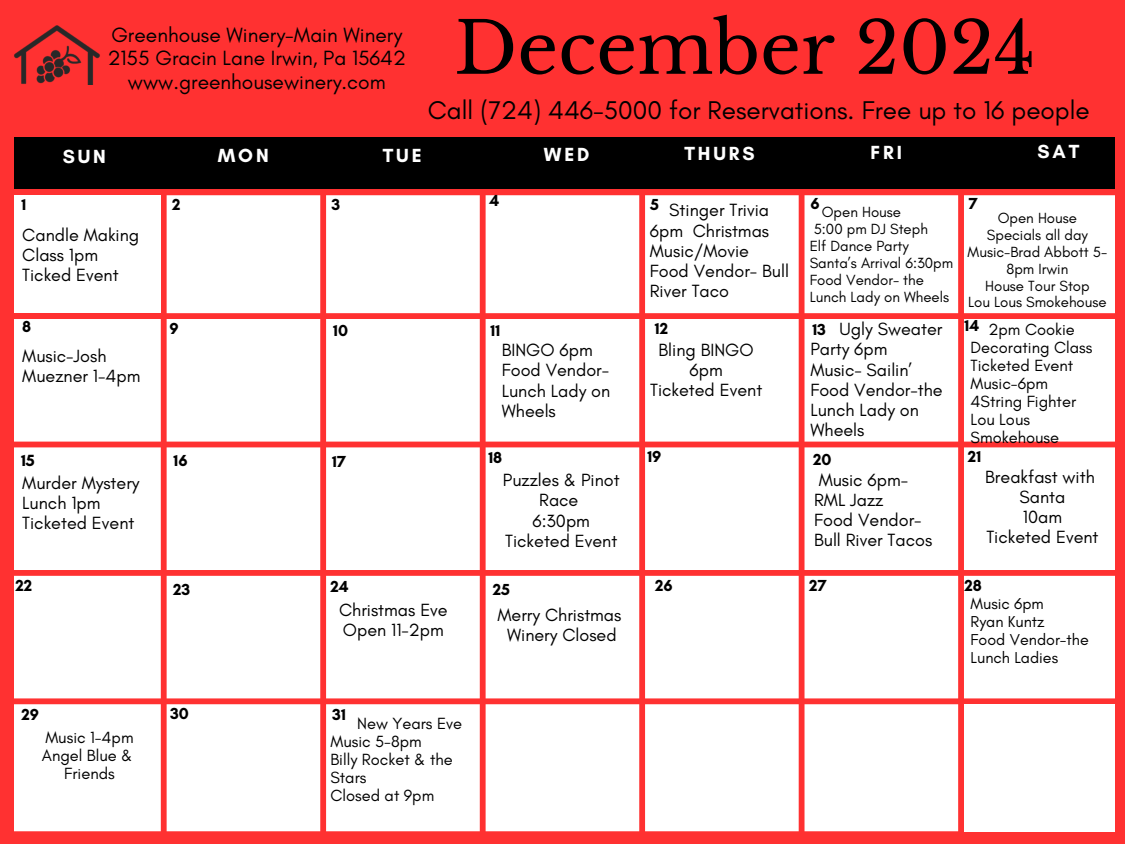
<style>
.page{position:relative;width:1125px;height:844px;background:#ff3131}
.page>*{position:absolute;margin:0;border:0;box-sizing:border-box;transform-origin:0 0}
.t1{font:71.25px "Libre Baskerville";color:#000}
.t2{font:26.1px "Glacial Indifference";color:#000}
.t3{font:21px/23.7px "Glacial Indifference";color:#000;text-align:center}
.t4{font:700 19.35px "Glacial Indifference";letter-spacing:.15em;color:#fff}
.t5{font:18px/20.2px "Glacial Indifference";color:#000}
.t6{font:16.5px/18px "Glacial Indifference";color:#000}
.t7{font:700 16.5px "Glacial Indifference";color:#000}
.t8{font:700 16.2px "Glacial Indifference";color:#000}
.t9{font:16.05px "Glacial Indifference";color:#000}
.t10{font:15px/16.8px "Glacial Indifference";color:#000;text-align:center}
</style>
<div class="page">
<div style="left:15px;top:195px;width:146px;height:118px;background:#fff"></div>
<div style="left:15px;top:319px;width:146px;height:122px;background:#fff"></div>
<div style="left:15px;top:447px;width:146px;height:123px;background:#fff"></div>
<div style="left:15px;top:576px;width:146px;height:122px;background:#fff"></div>
<div style="left:15px;top:704px;width:146px;height:127px;background:#fff"></div>
<div style="left:167px;top:195px;width:153px;height:118px;background:#fff"></div>
<div style="left:167px;top:319px;width:153px;height:122px;background:#fff"></div>
<div style="left:167px;top:447px;width:153px;height:123px;background:#fff"></div>
<div style="left:167px;top:576px;width:153px;height:122px;background:#fff"></div>
<div style="left:167px;top:704px;width:153px;height:127px;background:#fff"></div>
<div style="left:326px;top:195px;width:154px;height:118px;background:#fff"></div>
<div style="left:326px;top:319px;width:154px;height:122px;background:#fff"></div>
<div style="left:326px;top:447px;width:154px;height:123px;background:#fff"></div>
<div style="left:326px;top:576px;width:154px;height:122px;background:#fff"></div>
<div style="left:326px;top:704px;width:154px;height:127px;background:#fff"></div>
<div style="left:486px;top:195px;width:153px;height:118px;background:#fff"></div>
<div style="left:486px;top:319px;width:153px;height:122px;background:#fff"></div>
<div style="left:486px;top:447px;width:153px;height:123px;background:#fff"></div>
<div style="left:486px;top:576px;width:153px;height:122px;background:#fff"></div>
<div style="left:486px;top:704px;width:153px;height:127px;background:#fff"></div>
<div style="left:645px;top:195px;width:154px;height:118px;background:#fff"></div>
<div style="left:645px;top:319px;width:154px;height:122px;background:#fff"></div>
<div style="left:645px;top:447px;width:154px;height:123px;background:#fff"></div>
<div style="left:645px;top:576px;width:154px;height:122px;background:#fff"></div>
<div style="left:645px;top:704px;width:154px;height:127px;background:#fff"></div>
<div style="left:805px;top:195px;width:153px;height:118px;background:#fff"></div>
<div style="left:805px;top:319px;width:153px;height:122px;background:#fff"></div>
<div style="left:805px;top:447px;width:153px;height:123px;background:#fff"></div>
<div style="left:805px;top:576px;width:153px;height:122px;background:#fff"></div>
<div style="left:805px;top:704px;width:153px;height:127px;background:#fff"></div>
<div style="left:964px;top:195px;width:151px;height:118px;background:#fff"></div>
<div style="left:964px;top:319px;width:151px;height:122px;background:#fff"></div>
<div style="left:964px;top:447px;width:151px;height:123px;background:#fff"></div>
<div style="left:964px;top:576px;width:151px;height:122px;background:#fff"></div>
<div style="left:964px;top:704px;width:151px;height:127px;background:#fff"></div>
<div style="left:15px;top:137px;width:1100px;height:52px;background:#000"></div>
<img style="left:14px;top:25px;width:86px;height:60px">
<h2 class="t3" style="left:108px;top:23px;width:300px">Greenhouse Winery-Main Winery<br>2155 Gracin Lane Irwin, Pa 15642 www.greenhousewinery.com</h2>
<p class="t1" style="left:454px;top:5px;width:583px">December 2024</p>
<h4 class="t2" style="left:428px;top:94px;width:663px">Call (724) 446-5000 for Reservations. Free up to 16 people</h4>
<p class="t4" style="left:63px;top:145px;width:45px">SUN</p>
<h3 class="t4" style="left:218px;top:144px;width:53px">MON</h3>
<h3 class="t4" style="left:383px;top:143px;width:40px">TUE</h3>
<h3 class="t4" style="left:544px;top:142px;width:47px">WED</h3>
<h3 class="t4" style="left:684px;top:141px;width:72px">THURS</h3>
<h3 class="t4" style="left:871px;top:141px;width:33px">FRI</h3>
<h3 class="t4" style="left:1038px;top:140px;width:43px">SAT</h3>
<h3 class="t8" style="left:22px;top:195px;width:6px">1</h3>
<p class="t8" style="left:172px;top:195px;width:10px">2</p>
<h5 class="t8" style="left:332px;top:195px;width:10px">3</h5>
<p class="t8" style="left:489px;top:191px;width:11px">4</p>
<p class="t8" style="left:650px;top:195px;width:10px">5</p>
<h5 class="t8" style="left:810px;top:193px;width:11px">6</h5>
<p class="t8" style="left:969px;top:193px;width:10px">7</p>
<p class="t5" style="left:650px;top:200px;width:141px;text-indent:19px">Stinger Trivia<br>6pm Christmas<br>Music/Movie<br>Food Vendor- Bull<br>River Taco</p>
<h5 class="t10" style="left:822px;top:204px;width:81px">Open House</h5>
<p class="t10" style="left:814px;top:220px;width:116px">5:00 pm DJ Steph</p>
<h5 class="t10" style="left:810px;top:237px;width:101px">Elf Dance Party</h5>
<p class="t10" style="left:810px;top:254px;width:145px">Santa’s Arrival 6:30pm</p>
<h5 class="t10" style="left:810px;top:271px;width:116px">Food Vendor- the</h5>
<p class="t10" style="left:810px;top:288px;width:141px">Lunch Lady on Wheels</p>
<p class="t10" style="left:998px;top:209px;width:81px">Open House</p>
<p class="t10" style="left:987px;top:226px;width:103px">Specials all day</p>
<p class="t10" style="left:968px;top:243px;width:141px">Music-Brad Abbott 5-<br>8pm Irwin</p>
<p class="t10" style="left:985px;top:277px;width:106px">House Tour Stop</p>
<p class="t10" style="left:968px;top:294px;width:140px">Lou Lous Smokehouse</p>
<p class="t5" style="left:22px;top:224px;width:119px">Candle Making<br>Class 1pm<br>Ticked Event</p>
<p class="t8" style="left:22px;top:316px;width:11px">8</p>
<p class="t8" style="left:169px;top:318px;width:11px">9</p>
<p class="t8" style="left:655px;top:318px;width:15px">12</p>
<p class="t5" style="left:810px;top:319px;width:134px;text-indent:29px">Ugly Sweater<br>Party 6pm<br>Music- Sailin’<br>Food Vendor-the<br>Lunch Lady on<br>Wheels</p>
<h5 class="t8" style="left:333px;top:320px;width:16px">10</h5>
<p class="t8" style="left:491px;top:320px;width:11px">11</p>
<p class="t8" style="left:812px;top:320px;width:15px">13</p>
<p class="t5" style="left:650px;top:339px;width:114px;text-align:center">Bling BINGO<br>6pm<br>Ticketed Event</p>
<h5 class="t5" style="left:502px;top:340px;width:110px">BINGO 6pm<br>Food Vendor-<br>Lunch Lady on<br>Wheels</h5>
<p class="t5" style="left:22px;top:345px;width:120px">Music-Josh<br>Muezner 1-4pm</p>
<h5 class="t8" style="left:965px;top:316px;width:16px">14</h5>
<p class="t6" style="left:971px;top:320px;width:123px;text-indent:18px">2pm Cookie<br>Decorating Class<br>Ticketed Event<br>Music-6pm<br>4String Fighter<br>Lou Lous</p>
<h5 class="t6" style="left:971px;top:428px;width:90px">Smokehouse</h5>
<p class="t7" style="left:21px;top:450px;width:15px">15</p>
<p class="t5" style="left:22px;top:472px;width:119px">Murder Mystery<br>Lunch 1pm<br>Ticketed Event</p>
<p class="t8" style="left:332px;top:451px;width:15px">17</p>
<p class="t8" style="left:488px;top:448px;width:15px">18</p>
<h5 class="t8" style="left:647px;top:447px;width:16px">19</h5>
<p class="t8" style="left:968px;top:447px;width:15px">21</p>
<h5 class="t8" style="left:174px;top:450px;width:16px">16</h5>
<p class="t8" style="left:813px;top:450px;width:20px">20</p>
<p class="t5" style="left:503px;top:470px;width:118px;text-align:center">Puzzles &amp; Pinot<br>Race<br>6:30pm<br>Ticketed Event</p>
<p class="t5" style="left:814px;top:469px;width:120px">Music 6pm-<br>RML Jazz<br>Food Vendor-<br>Bull River Tacos</p>
<h5 class="t5" style="left:985px;top:466px;width:115px;text-align:center">Breakfast with<br>Santa<br>10am<br>Ticketed Event</h5>
<p class="t8" style="left:16px;top:575px;width:18px">22</p>
<h5 class="t8" style="left:655px;top:575px;width:19px">26</h5>
<p class="t8" style="left:173px;top:579px;width:19px">23</p>
<p class="t8" style="left:330px;top:576px;width:20px">24</p>
<p class="t8" style="left:493px;top:579px;width:19px">25</p>
<p class="t8" style="left:809px;top:575px;width:19px">27</p>
<p class="t8" style="left:964px;top:575px;width:19px">28</p>
<p class="t8" style="left:21px;top:705px;width:19px">29</p>
<p class="t6" style="left:42px;top:728px;width:93px;text-align:center">Music 1-4pm<br>Angel Blue &amp;<br>Friends</p>
<p class="t8" style="left:170px;top:703px;width:20px">30</p>
<h5 class="t5" style="left:339px;top:599px;width:110px">Christmas Eve<br>Open 11-2pm</h5>
<p class="t5" style="left:497px;top:605px;width:126px;text-align:center">Merry Christmas<br>Winery Closed</p>
<p class="t8" style="left:332px;top:705px;width:15px">31</p>
<h5 class="t6" style="left:330px;top:714px;width:133px;text-indent:27px">New Years Eve<br>Music 5-8pm<br>Billy Rocket &amp; the<br>Stars<br>Closed at 9pm</h5>
<p class="t9" style="left:971px;top:593px;width:75px">Music 6pm</p>
<p class="t9" style="left:971px;top:611px;width:75px">Ryan Kuntz</p>
<p class="t9" style="left:971px;top:629px;width:120px">Food Vendor-the</p>
<p class="t9" style="left:971px;top:647px;width:89px">Lunch Ladies</p>
</div>
